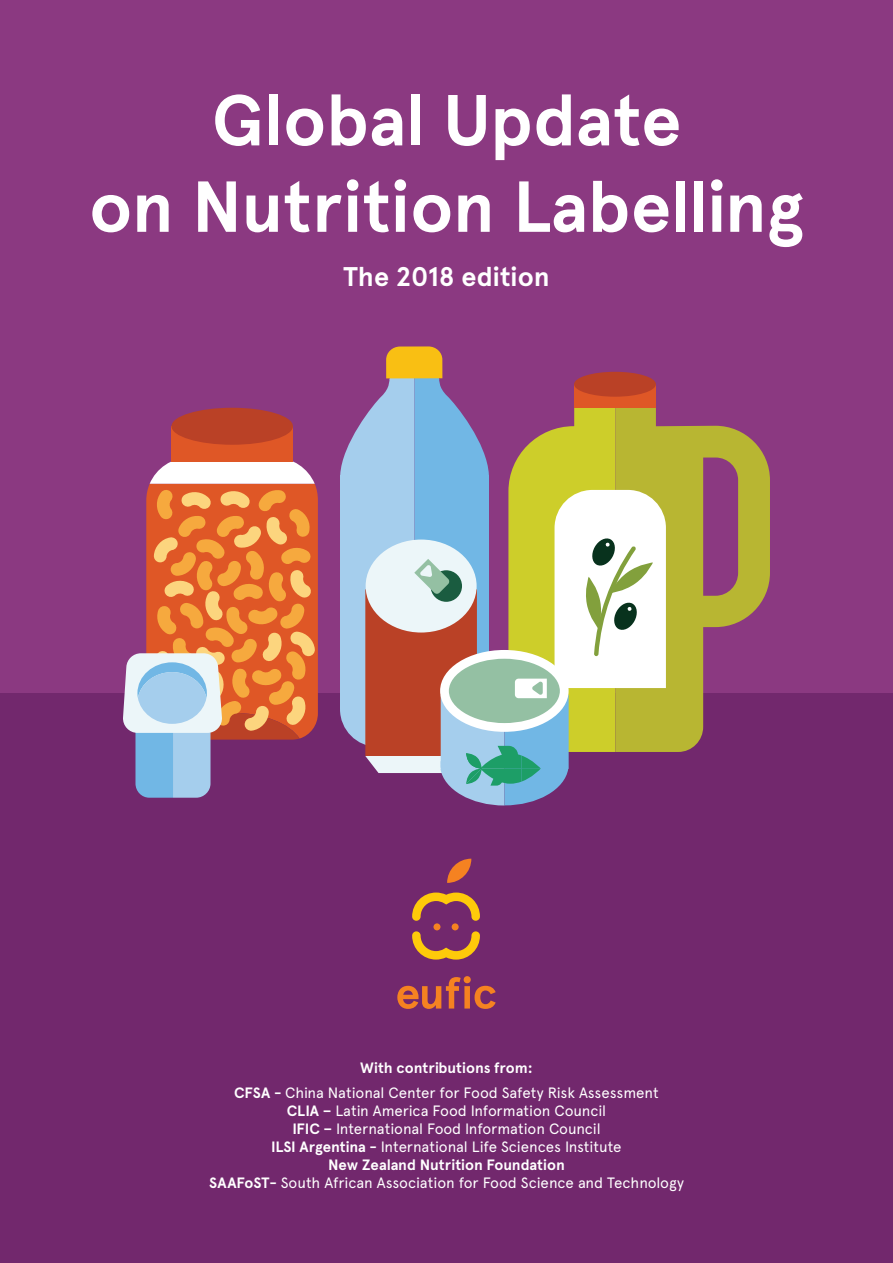
<style>
.page{position:relative;width:893px;height:1263px;background:#fff}
.page>*{position:absolute;margin:0;border:0;box-sizing:border-box;transform-origin:0 0}
.t1{font:700 72px/86.4px "Apercu Pro";letter-spacing:-.005em;color:#fff;text-align:center}
.t2{font:700 27px "Apercu Pro";color:#fff}
.t3{font:15px/18px "Apercu Pro";letter-spacing:-.01em;color:#fff;text-align:center}
.s1{font-weight:700}
</style>
<div class="page">
<div style="left:0;top:0;width:893px;height:1034px;background:#8b3981"></div>
<div style="left:0;top:693px;width:893px;height:570px;background:#72286d"></div>
<svg style="left:666px;top:425px;width:104px;height:327px;fill:#b8b632"></svg>
<div style="left:171px;top:426px;width:122px;height:36px;background:#df5726"></div>
<div style="left:171px;top:408px;width:122px;height:37px;background:#ba4126;border-radius:50%"></div>
<svg style="left:123px;top:461px;width:195px;height:337px"></svg>
<div style="left:138px;top:672px;width:68px;height:52px;background:#a5ceed;border-radius:50%"></div>
<svg style="left:340px;top:346px;width:326px;height:459px"></svg>
<svg style="left:412px;top:892px;width:68px;height:29px"></svg>
<svg style="left:412px;top:931px;width:68px;height:28px"></svg>
<svg style="left:397px;top:976px;width:99px;height:33px"></svg>
<svg style="left:447px;top:859px;width:24px;height:24px"></svg>
<div style="left:433px;top:923px;width:7px;height:7px;background:#f58221;border-radius:50%"></div>
<div style="left:452px;top:923px;width:7px;height:7px;background:#f58221;border-radius:50%"></div>
<h1 class="t1" style="left:89px;top:72px;width:716px">Global Update<br>on Nutrition Labelling</h1>
<h2 class="t2" style="left:343px;top:256px;width:208px">The 2018 edition</h2>
<p class="t3" style="left:234px;top:1053px;width:426px;line-height:25.5px"><span class="s1">With contributions from:<br>CFSA -</span> China National Center for Food Safety Risk Assessment</p>
<p class="t3" style="left:209px;top:1101px;width:476px"><span class="s1">CLIA –</span> Latin America Food Information Council<br><span class="s1">IFIC –</span> International Food Information Council<br><span class="s1">ILSI Argentina -</span> International Life Sciences Institute<br><span class="s1">New Zealand Nutrition Foundation<br>SAAFoST-</span> South African Association for Food Science and Technology</p>
</div>
